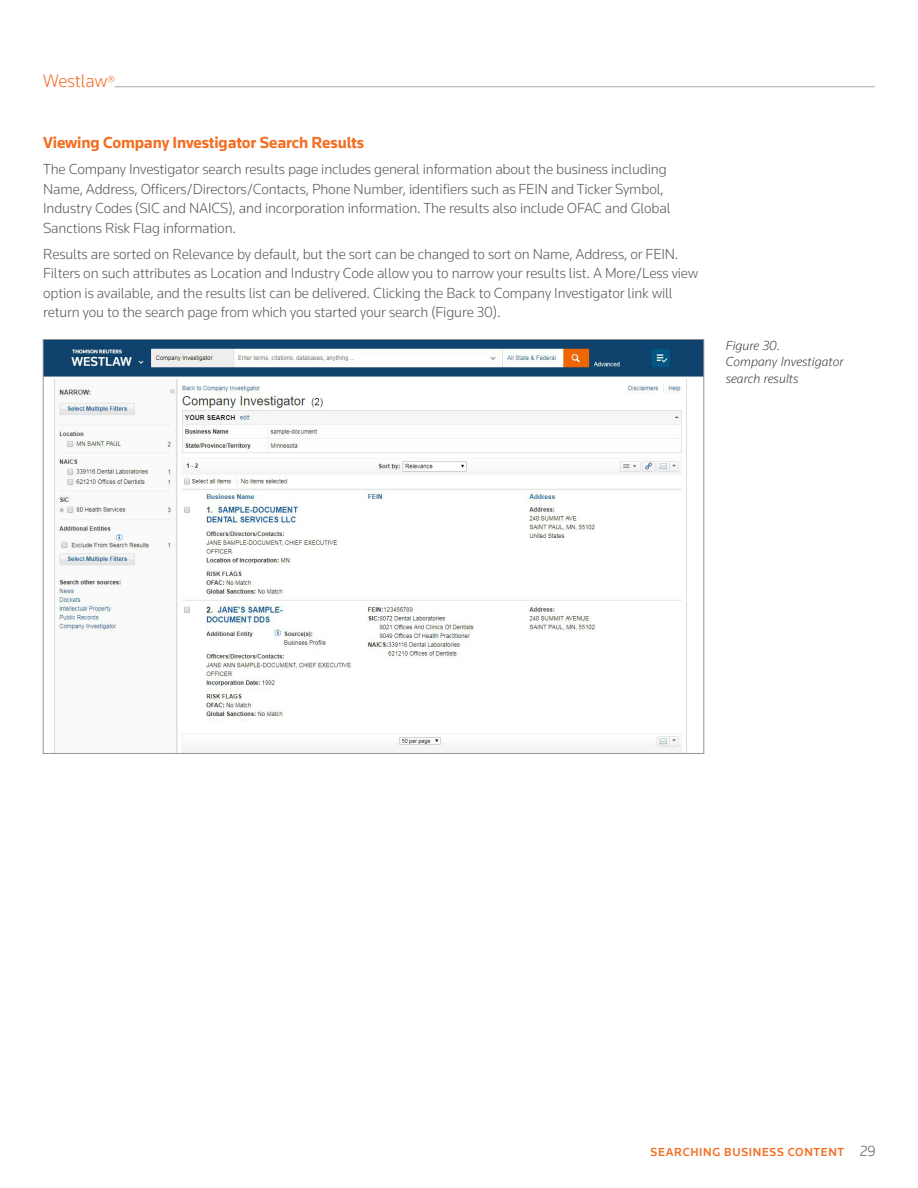
<style>
.page{position:relative;width:918px;height:1188px;background:#fff}
.page>*{position:absolute;margin:0;border:0;box-sizing:border-box;transform-origin:0 0}
.t1{font:300 18.75px "Knowledge 2017";letter-spacing:-.01em;color:#f36e21}
.Subhead{font:700 16.5px "Knowledge 2017";letter-spacing:-.01em;color:#f36e21}
.Body_copy{font:300 15px/19.5px "Knowledge 2017";letter-spacing:-.01em;color:#57585a}
.F03_Descrip_body{font:italic 300 13.5px/16.5px "Knowledge 2017";color:#3e3e3f}
.t2{font:500 12px "Knowledge 2017";letter-spacing:.06em;color:#f36e21}
.s1{font-size:15px}
.s2{font-weight:300;font-size:15px;color:#57585a}
</style>
<div class="page">
<hr style="left:115px;top:86px;width:760px;height:1px;background:#a8a9ad">
<img style="left:45px;top:341px;width:657px;height:411px">
<p class="t1" style="left:43px;top:69px;width:73px">Westlaw<span class="s1">®</span></p>
<p class="Subhead" style="left:43px;top:132px;width:323px">Viewing Company Investigator Search Results</p>
<p class="Body_copy" style="left:43px;top:159px;width:629px">The Company Investigator search results page includes general information about the business including Name, Address, Officers/Directors/Contacts, Phone Number, identifiers such as FEIN and Ticker Symbol, Industry Codes (SIC and NAICS), and incorporation information. The results also include OFAC and Global Sanctions Risk Flag information.</p>
<p class="Body_copy" style="left:43px;top:244px;width:656px">Results are sorted on Relevance by default, but the sort can be changed to sort on Name, Address, or FEIN.<br>Filters on such attributes as Location and Industry Code allow you to narrow your results list. A More/Less view option is available, and the results list can be delivered. Clicking the Back to Company Investigator link will return you to the search page from which you started your search (Figure 30).</p>
<p class="F03_Descrip_body" style="left:726px;top:337px;width:119px">Figure 30.<br>Company Investigator search results</p>
<p class="t2" style="left:650px;top:1145px;width:227px">SEARCHING BUSINESS CONTENT <span class="s2">29</span></p>
</div>
